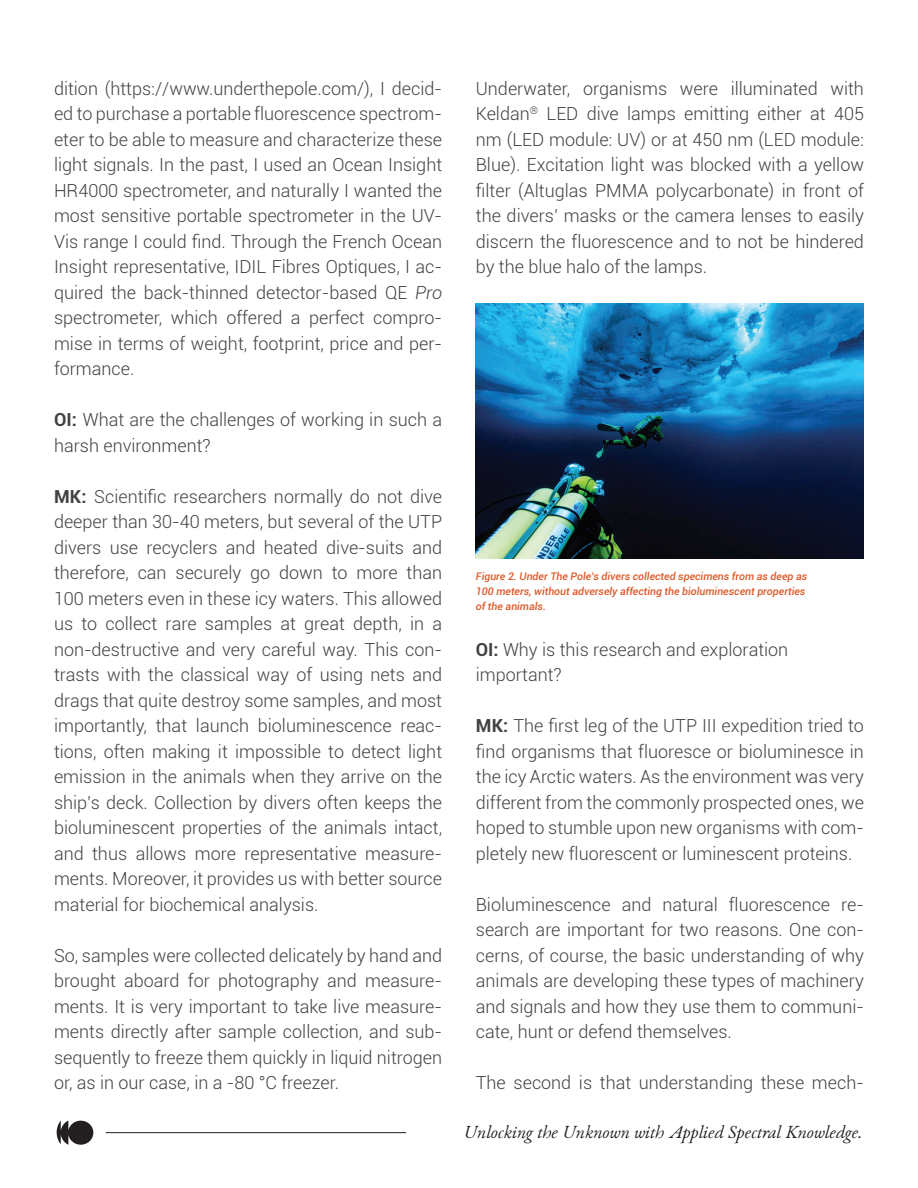
<style>
.page{position:relative;width:918px;height:1188px;background:#fff}
.page>*{position:absolute;margin:0;border:0;box-sizing:border-box;transform-origin:0 0}
.t1{font:300 18px/25.5px "Roboto";color:#434042;text-align:justify}
.t2{font:italic 18px "EB Garamond 12";color:#231f20}
.t3{font:italic 500 10.5px "Roboto";color:#dd5827}
.s1{font-style:italic}
.s2{font-weight:700}
</style>
<div class="page">
<svg style="left:57px;top:1121px;width:36px;height:24px"></svg>
<hr style="left:106px;top:1132px;width:300px;height:1px;background:#231f20">
<img style="left:476px;top:303px;width:388px;height:255px">
<p class="t1" style="left:54px;top:75px;width:390px">dition (https://www.underthepole.com/), I decid&shy;ed to purchase a portable fluorescence spectrom&shy;eter to be able to measure and characterize these light signals. In the past, I used an Ocean Insight HR4000 spectrometer, and naturally I wanted the most sensitive portable spectrometer in the UV-Vis range I could find. Through the French Ocean Insight representative, IDIL Fibres Optiques, I ac&shy;quired the back-thinned detector-based QE <span class="s1">Pro </span>spectrometer, which offered a perfect compro&shy;mise in terms of weight, footprint, price and per&shy;formance.</p>
<p class="t1" style="left:54px;top:406px;width:390px"><span class="s2">OI:</span> What are the challenges of working in such a harsh environment?</p>
<p class="t1" style="left:54px;top:483px;width:390px"><span class="s2">MK:</span> Scientific researchers normally do not dive deeper than 30-40 meters, but several of the UTP divers use recyclers and heated dive-suits and therefore, can securely go down to more than 100 meters even in these icy waters. This allowed us to collect rare samples at great depth, in a non-destructive and very careful way. This con&shy;trasts with the classical way of using nets and drags that quite destroy some samples, and most importantly, that launch bioluminescence reac&shy;tions, often making it impossible to detect light emission in the animals when they arrive on the ship’s deck. Collection by divers often keeps the bioluminescent properties of the animals intact, and thus allows more representative measure&shy;ments. Moreover, it provides us with better source material for biochemical analysis.</p>
<p class="t1" style="left:54px;top:942px;width:390px">So, samples were collected delicately by hand and</p>
<p class="t1" style="left:54px;top:967px;width:390px">brought aboard for photography and measure&shy;ments. It is very important to take live measure&shy;ments directly after sample collection, and sub&shy;sequently to freeze them quickly in liquid nitrogen or, as in our case, in a -80 °C freezer.</p>
<p class="t1" style="left:476px;top:75px;width:390px">Underwater, organisms were illuminated with Keldan<sup>®</sup> LED dive lamps emitting either at 405 nm (LED module: UV) or at 450 nm (LED module:<br>Blue). Excitation light was blocked with a yellow filter (Altuglas PMMA polycarbonate) in front of the divers’ masks or the camera lenses to easily discern the fluorescence and to not be hindered by the blue halo of the lamps.</p>
<p class="t3" style="left:476px;top:569px;width:333px">Figure 2. Under The Pole’s divers collected specimens from as deep as</p>
<p class="t3" style="left:476px;top:584px;width:331px">100 meters, without adversely affecting the bioluminescent properties</p>
<p class="t3" style="left:476px;top:599px;width:72px">of the animals.</p>
<p class="t1" style="left:476px;top:636px;width:314px"><span class="s2">OI:</span> Why is this research and exploration</p>
<p class="t1" style="left:476px;top:661px;width:87px">important?</p>
<p class="t1" style="left:476px;top:712px;width:390px"><span class="s2">MK:</span> The first leg of the UTP III expedition tried to find organisms that fluoresce or bioluminesce in the icy Arctic waters. As the environment was very different from the commonly prospected ones, we hoped to stumble upon new organisms with com&shy;pletely new fluorescent or luminescent proteins.</p>
<p class="t1" style="left:476px;top:891px;width:390px">Bioluminescence and natural fluorescence re&shy;search are important for two reasons. One con&shy;cerns, of course, the basic understanding of why animals are developing these types of machinery and signals and how they use them to communi&shy;cate, hunt or defend themselves.</p>
<p class="t1" style="left:476px;top:1069px;width:390px">The second is that understanding these mech-</p>
<p class="t2" style="left:464px;top:1117px;width:400px">Unlocking the Unknown with Applied Spectral Knowledge.</p>
</div>
